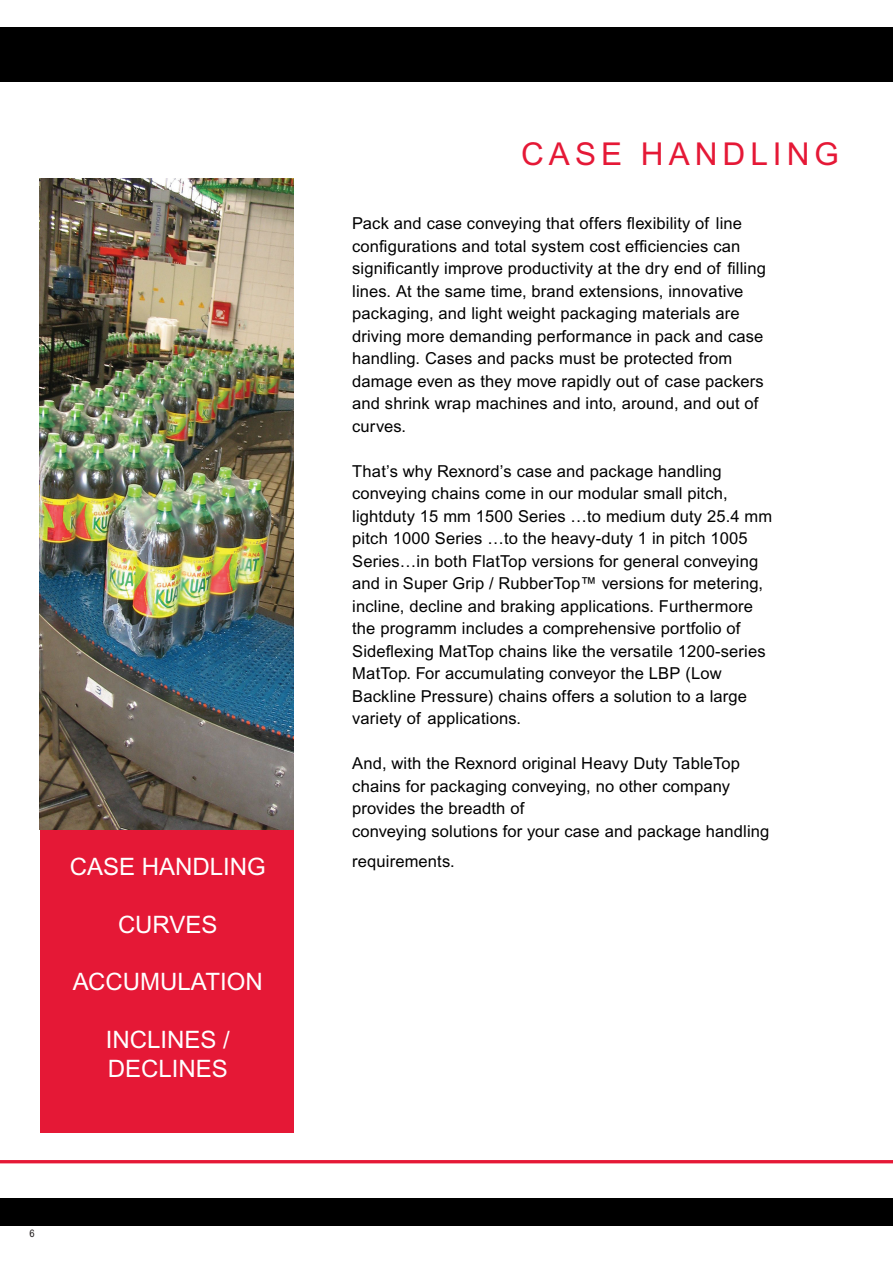
<style>
.page{position:relative;width:893px;height:1263px;background:#fff}
.page>*{position:absolute;margin:0;border:0;box-sizing:border-box;transform-origin:0 0}
.t1{font:31.5px "Arial";letter-spacing:.16em;color:#e51836}
.t2{font:24px/28.8px "Arial";color:#fff}
.t3{font:16.5px/22.5px "Arial";letter-spacing:.01em;color:#000}
.t4{font:condensed 10.5px "Arial";color:#231f20}
</style>
<div class="page">
<img style="left:40px;top:178px;width:254px;height:652px">
<div style="left:40px;top:830px;width:254px;height:302px;background:#e51836"></div>
<div style="left:0;top:27px;width:893px;height:54px;background:#000"></div>
<div style="left:0;top:1198px;width:893px;height:27px;background:#000"></div>
<hr style="left:0;top:1160px;width:893px;height:3px;background:#e51836">
<h2 class="t2" style="left:70px;top:852px;width:197px">CASE HANDLING</h2>
<h2 class="t2" style="left:118px;top:910px;width:101px">CURVES</h2>
<h2 class="t2" style="left:73px;top:967px;width:191px">ACCUMULATION</h2>
<h2 class="t2" style="left:106px;top:1025px;width:126px">INCLINES /<br>DECLINES</h2>
<p class="t4" style="left:30px;top:1227px;width:7px">6</p>
<h1 class="t1" style="left:521px;top:135px;width:319px">c ASE h ANDLING</h1>
<p class="t3" style="left:352px;top:212px;width:415px">Pack and case conveying that offers flexibility of line configurations and total system cost efficiencies can significantly improve productivity at the dry end of filling lines. At the same time, brand extensions, innovative packaging, and light weight packaging materials are driving more demanding performance in pack and case handling. Cases and packs must be protected from damage even as they move rapidly out of case packers and shrink wrap machines and into, around, and out of curves.</p>
<p class="t3" style="left:352px;top:459px;width:421px">That’s why Rexnord’s case and package handling conveying chains come in our modular small pitch, lightduty 15 mm 1500 Series …to medium duty 25.4 mm pitch 1000 Series …to the heavy-duty 1 in pitch 1005<br>Series…in both FlatTop versions for general conveying and in Super Grip / RubberTop™ versions for metering, incline, decline and braking applications. Furthermore the programm includes a comprehensive portfolio of Sideflexing MatTop chains like the versatile 1200-series MatTop. For accumulating conveyor the LBP (Low Backline Pressure) chains offers a solution to a large variety of applications.</p>
<p class="t3" style="left:352px;top:752px;width:419px">And, with the Rexnord original Heavy Duty TableTop chains for packaging conveying, no other company provides the breadth of<br>conveying solutions for your case and package handling</p>
<p class="t3" style="left:352px;top:850px;width:104px">requirements.</p>
</div>
